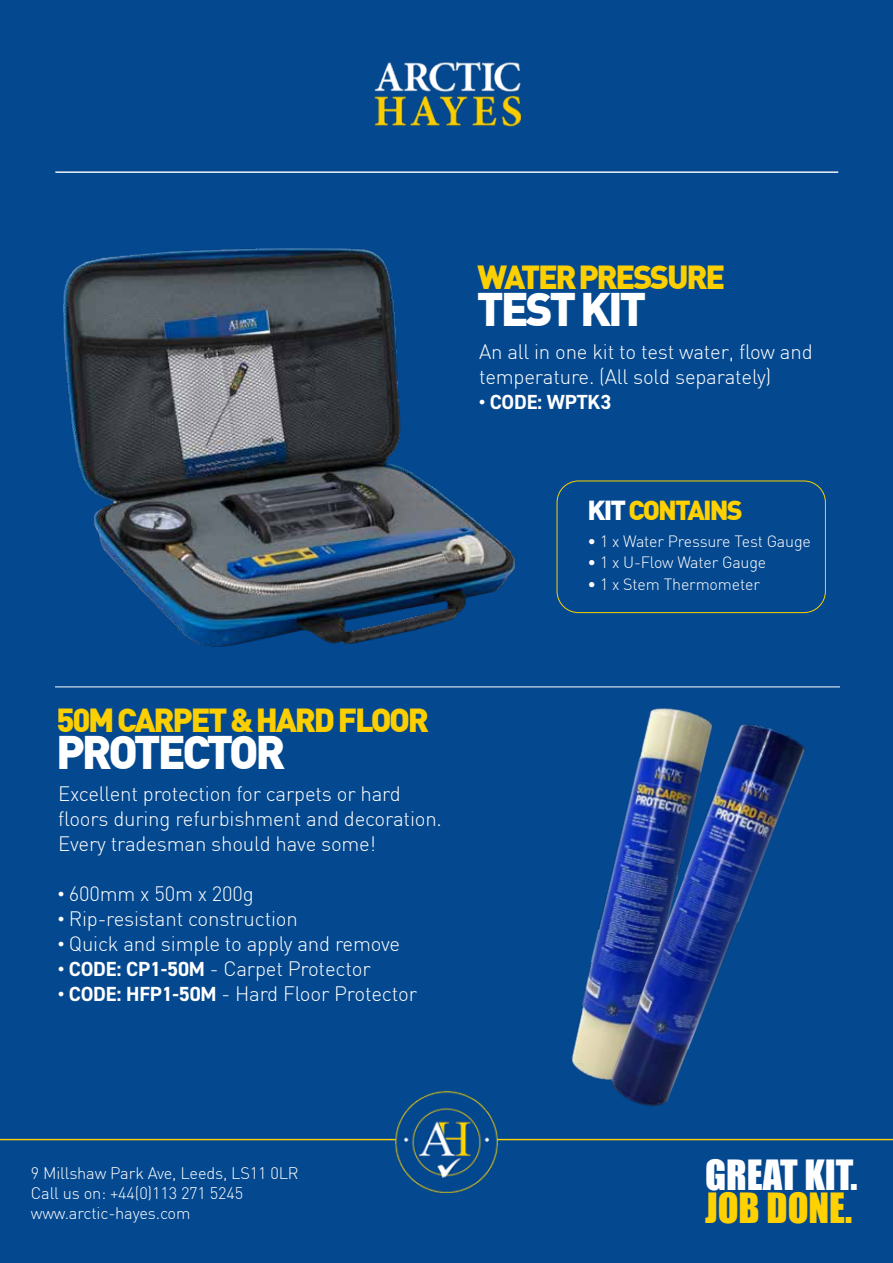
<style>
.page{position:relative;width:893px;height:1263px;background:#04488f}
.page>*{position:absolute;margin:0;border:0;box-sizing:border-box;transform-origin:0 0}
.t1{font:900 46.05px "DIN";letter-spacing:-.07em;color:#fff}
.t2{font:38.25px "Impact";color:#fff}
.t3{font:38.25px "Impact";color:#ffd100}
.t4{font:900 32.7px "DIN";letter-spacing:-.07em;color:#fccf00}
.t5{font:900 26.85px "DIN";letter-spacing:-.07em;color:#ffd100}
.t6{font:300 20.4px/24.9px "DIN";letter-spacing:-.01em;color:#fff}
.t7{font:700 20.4px "DIN2014";letter-spacing:-.01em;color:#fff}
.t8{font:300 16.5px/19.6px "DIN";letter-spacing:-.01em;color:#fff}
.t9{font:300 16.05px "DIN";letter-spacing:-.01em;color:#fff}
.s1{font-family:"DIN2014";font-weight:700}
.s2{color:#fff}
</style>
<div class="page">
<img style="left:63px;top:248px;width:453px;height:399px">
<hr style="left:0;top:1139px;width:893px;height:1px;background:#ffd100">
<img style="left:374px;top:61px;width:147px;height:66px">
<img style="left:395px;top:1090px;width:103px;height:102px">
<hr style="left:55px;top:686px;width:785px;height:1px;background:#fff">
<div style="left:557px;top:480px;width:269px;height:133px;border:1px solid #fccf00;border-radius:21px"></div>
<img style="left:554px;top:687px;width:180px;height:388px">
<img style="left:586px;top:708px;width:219px;height:399px">
<hr style="left:55px;top:171px;width:783px;height:2px;background:#fff">
<h3 class="t4" style="left:477px;top:255px;width:249px">WATER PRESSURE</h3>
<h1 class="t1" style="left:477px;top:279px;width:171px">TEST KIT</h1>
<p class="t6" style="left:479px;top:339px;width:335px">An all in one kit to test water, flow and temperature. (All sold separately)</p>
<p class="t7" style="left:479px;top:388px;width:134px">• CODE: WPTK3</p>
<h3 class="t4" style="left:56px;top:698px;width:374px">50M CARPET &amp; HARD FLOOR</h3>
<h1 class="t1" style="left:56px;top:721px;width:231px">PROTECTOR</h1>
<p class="t6" style="left:58px;top:781px;width:385px">Excellent protection for carpets or hard floors during refurbishment and decoration.<br>Every tradesman should have some!</p>
<p class="t6" style="left:58px;top:881px;width:197px"><span class="s1">•</span> 600mm x 50m x 200g</p>
<p class="t6" style="left:58px;top:906px;width:241px"><span class="s1">•</span> Rip-resistant construction</p>
<p class="t6" style="left:58px;top:931px;width:343px"><span class="s1">•</span> Quick and simple to apply and remove</p>
<p class="t6" style="left:58px;top:956px;width:314px"><span class="s1">• CODE: CP1-50M</span> - Carpet Protector</p>
<p class="t6" style="left:58px;top:981px;width:360px"><span class="s1">• CODE: HFP1-50M</span> - Hard Floor Protector</p>
<h3 class="t5" style="left:588px;top:493px;width:157px"><span class="s2">KIT</span> CONTAINS</h3>
<p class="t9" style="left:588px;top:531px;width:225px">• 1 x Water Pressure Test Gauge</p>
<p class="t9" style="left:588px;top:552px;width:180px">• 1 x U-Flow Water Gauge</p>
<p class="t9" style="left:588px;top:574px;width:174px">• 1 x Stem Thermometer</p>
<p class="t8" style="left:31px;top:1163px;width:269px">9 Millshaw Park Ave, Leeds, LS11 0LR<br>Call us on: +44(0)113 271 5245 www.arctic-hayes.com</p>
<h2 class="t2" style="left:705px;top:1145px;width:154px">GREAT KIT.</h2>
<h2 class="t3" style="left:705px;top:1179px;width:149px">JOB DONE.</h2>
</div>
